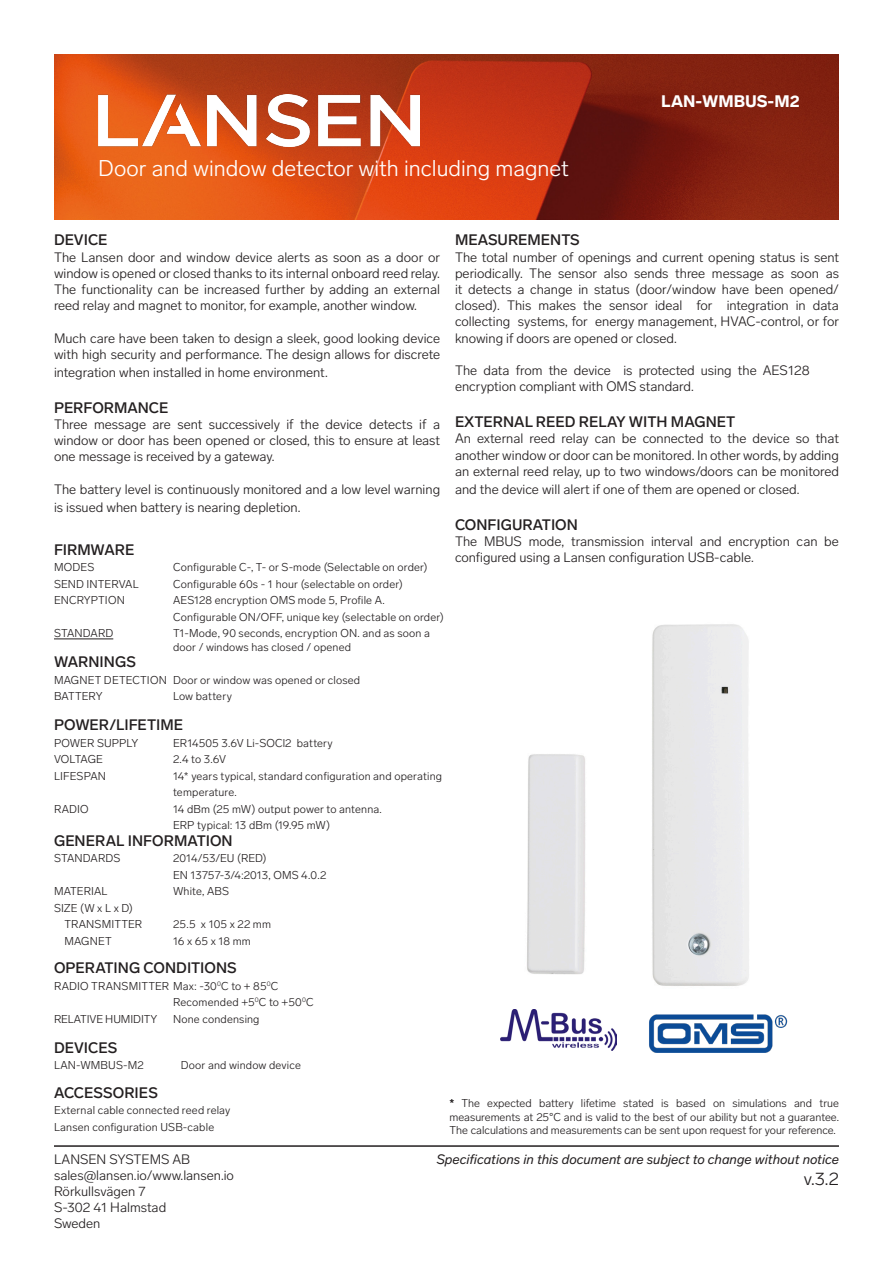
<style>
.page{position:relative;width:893px;height:1263px;background:#fff}
.page>*{position:absolute;margin:0;border:0;box-sizing:border-box;transform-origin:0 0}
.t1{font:300 22.5px "Lab Grotesque";color:#fff}
.t2{font:300 18px "Lab Grotesque";color:#231f20}
.t3{font:900 16.5px "Lab Grotesque";color:#fff}
.tekniktext{font:500 15px "Lab Grotesque";color:#231f20}
.t4{font:300 13.5px/16.2px "Lab Grotesque";color:#231f20;text-align:justify}
.t5{font:italic 13.5px "Lab Grotesque";color:#231f20}
.tekniktext-2{font:300 11.25px/13.5px "Lab Grotesque";letter-spacing:.015em;color:#231f20}
.tekniktext-3{font:300 11.25px "Lab Grotesque";letter-spacing:-.01em;color:#231f20}
.s1{font-weight:900}
</style>
<div class="page">
<img style="left:54px;top:54px;width:785px;height:165px">
<img style="left:99px;top:95px;width:321px;height:52px">
<hr style="left:54px;top:1145px;width:785px;height:2px;background:#231f20">
<hr style="left:54px;top:639px;width:59px;height:1px;background:#231f20">
<img style="left:527px;top:624px;width:222px;height:362px">
<img style="left:501px;top:1009px;width:116px;height:42px">
<img style="left:649px;top:1014px;width:139px;height:38px">
<p class="t1" style="left:98px;top:153px;width:472px">Door and window detector with including magnet</p>
<p class="t3" style="left:661px;top:89px;width:140px">LAN-WMBUS-M2</p>
<p class="tekniktext" style="left:54px;top:230px;width:55px">DEVICE</p>
<p class="t4" style="left:54px;top:248px;width:388px">The Lansen door and window device alerts as soon as a door or window is opened or closed thanks to its internal onboard reed relay.<br>The functionality can be increased further by adding an external reed relay and magnet to monitor, for example, another window.</p>
<p class="t4" style="left:54px;top:329px;width:388px">Much care have been taken to design a sleek, good looking device with high security and performance. The design allows for discrete</p>
<p class="t4" style="left:54px;top:364px;width:275px">integration when installed in home environment.</p>
<p class="tekniktext" style="left:54px;top:397px;width:116px">PERFORMANCE</p>
<p class="t4" style="left:54px;top:416px;width:388px">Three message are sent successively if the device detects if a window or door has been opened or closed, this to ensure at least one message is received by a gateway.</p>
<p class="t4" style="left:54px;top:480px;width:388px;line-height:18px">The battery level is continuously monitored and a low level warning is issued when battery is nearing depletion.</p>
<p class="tekniktext" style="left:455px;top:230px;width:126px">MEASUREMENTS</p>
<p class="t4" style="left:455px;top:248px;width:385px">The total number of openings and current opening status is sent periodically. The sensor also sends three message as soon as it detects a change in status (door/window have been opened/ closed). This makes the sensor ideal for integration in data collecting systems, for energy management, HVAC-control, or for knowing if doors are opened or closed.</p>
<p class="t4" style="left:455px;top:362px;width:356px">The data from the device is protected using the AES128</p>
<p class="t4" style="left:455px;top:378px;width:240px">encryption compliant with OMS standard.</p>
<p class="tekniktext" style="left:455px;top:412px;width:282px">EXTERNAL REED RELAY WITH MAGNET</p>
<p class="t4" style="left:455px;top:430px;width:385px">An external reed relay can be connected to the device so that another window or door can be monitored. In other words, by adding an external reed relay, up to two windows/doors can be monitored</p>
<p class="t4" style="left:455px;top:481px;width:346px">and the device will alert if one of them are opened or closed.</p>
<p class="tekniktext" style="left:455px;top:514px;width:124px">CONFIGURATION</p>
<p class="t4" style="left:455px;top:533px;width:385px">The MBUS mode, transmission interval and encryption can be configured using a Lansen configuration USB-cable.</p>
<p class="tekniktext" style="left:54px;top:539px;width:82px">FIRMWARE</p>
<p class="tekniktext-2" style="left:54px;top:560px;width:42px">MODES</p>
<p class="tekniktext-2" style="left:173px;top:560px;width:256px">Configurable C-, T- or S-mode (Selectable on order)</p>
<p class="tekniktext-2" style="left:54px;top:576px;width:86px">SEND INTERVAL</p>
<p class="tekniktext-2" style="left:173px;top:576px;width:231px">Configurable 60s - 1 hour (selectable on order)</p>
<p class="tekniktext-2" style="left:54px;top:593px;width:72px">ENCRYPTION</p>
<p class="tekniktext-2" style="left:173px;top:593px;width:213px">AES128 encryption OMS mode 5, Profile A.</p>
<p class="tekniktext-2" style="left:173px;top:609px;width:272px">Configurable ON/OFF, unique key (selectable on order)</p>
<p class="tekniktext-2" style="left:54px;top:626px;width:61px">STANDARD</p>
<p class="tekniktext-2" style="left:173px;top:626px;width:258px">T1-Mode, 90 seconds, encryption ON. and as soon a door / windows has closed / opened</p>
<p class="tekniktext" style="left:54px;top:652px;width:83px">WARNINGS</p>
<p class="tekniktext-2" style="left:54px;top:672px;width:308px">MAGNET DETECTION Door or window was opened or closed</p>
<p class="tekniktext-2" style="left:54px;top:689px;width:50px">BATTERY</p>
<p class="tekniktext-2" style="left:173px;top:689px;width:60px">Low battery</p>
<p class="tekniktext" style="left:54px;top:715px;width:131px">POWER/LIFETIME</p>
<p class="tekniktext-2" style="left:54px;top:735px;width:86px">POWER SUPPLY</p>
<p class="tekniktext-2" style="left:173px;top:735px;width:161px">ER14505 3.6V Li-SOCl2 battery</p>
<p class="tekniktext-3" style="left:54px;top:752px;width:51px">VOLTAGE</p>
<p class="tekniktext-2" style="left:173px;top:752px;width:55px">2.4 to 3.6V</p>
<p class="tekniktext-2" style="left:54px;top:768px;width:54px">LIFESPAN</p>
<p class="tekniktext-2" style="left:173px;top:767px;width:270px;line-height:16.5px">14* years typical, standard configuration and operating temperature.</p>
<p class="tekniktext-2" style="left:54px;top:801px;width:36px">RADIO</p>
<p class="tekniktext-2" style="left:173px;top:801px;width:210px">14 dBm (25 mW) output power to antenna.</p>
<p class="tekniktext-2" style="left:173px;top:818px;width:159px">ERP typical: 13 dBm (19.95 mW)</p>
<p class="tekniktext" style="left:54px;top:830px;width:180px">GENERAL INFORMATION</p>
<p class="tekniktext-2" style="left:54px;top:851px;width:68px">STANDARDS</p>
<p class="tekniktext-2" style="left:173px;top:849px;width:155px;line-height:16.5px">2014/53/EU (RED)<br>EN 13757-3/4:2013, OMS 4.0.2</p>
<p class="tekniktext-2" style="left:54px;top:884px;width:55px">MATERIAL</p>
<p class="tekniktext-2" style="left:173px;top:884px;width:58px">White, ABS</p>
<p class="tekniktext-2" style="left:54px;top:900px;width:80px">SIZE (W x L x D)</p>
<p class="tekniktext-2" style="left:64px;top:917px;width:79px">TRANSMITTER</p>
<p class="tekniktext-2" style="left:173px;top:917px;width:99px">25.5 x 105 x 22 mm</p>
<p class="tekniktext-2" style="left:64px;top:933px;width:49px">MAGNET</p>
<p class="tekniktext-2" style="left:173px;top:933px;width:79px">16 x 65 x 18 mm</p>
<p class="tekniktext" style="left:54px;top:958px;width:184px">OPERATING CONDITIONS</p>
<p class="tekniktext-2" style="left:54px;top:978px;width:226px">RADIO TRANSMITTER Max: -30<sup>0</sup>C to + 85<sup>0</sup>C</p>
<p class="tekniktext-2" style="left:173px;top:995px;width:142px">Recomended +5<sup>0</sup>C to +50<sup>0</sup>C</p>
<p class="tekniktext-3" style="left:54px;top:1011px;width:105px">RELATIVE HUMIDITY</p>
<p class="tekniktext-2" style="left:173px;top:1011px;width:88px">None condensing</p>
<p class="tekniktext" style="left:54px;top:1037px;width:65px">DEVICES</p>
<p class="tekniktext-2" style="left:54px;top:1058px;width:91px">LAN-WMBUS-M2</p>
<p class="tekniktext-2" style="left:181px;top:1058px;width:122px">Door and window device</p>
<p class="tekniktext" style="left:54px;top:1082px;width:105px">ACCESSORIES</p>
<p class="tekniktext-2" style="left:54px;top:1101px;width:178px;line-height:16.5px">External cable connected reed relay<br>Lansen configuration USB-cable</p>
<p class="tekniktext-2" style="left:450px;top:1096px;width:391px;text-align:justify"><span class="s1">*</span> The expected battery lifetime stated is based on simulations and true measurements at 25°C and is valid to the best of our ability but not a guarantee.<br>The calculations and measurements can be sent upon request for your reference.</p>
<p class="t5" style="left:436px;top:1150px;width:404px">Specifications in this document are subject to change without notice</p>
<p class="t2" style="left:804px;top:1167px;width:37px">v.3.2</p>
<p class="t4" style="left:54px;top:1150px;width:138px">LANSEN SYSTEMS AB</p>
<p class="t4" style="left:54px;top:1167px;width:182px">sales@lansen.io/www.lansen.io</p>
<p class="t4" style="left:54px;top:1183px;width:93px">Rörkullsvägen 7</p>
<p class="t4" style="left:54px;top:1199px;width:114px">S-302 41 Halmstad</p>
<p class="t4" style="left:54px;top:1215px;width:48px">Sweden</p>
</div>
